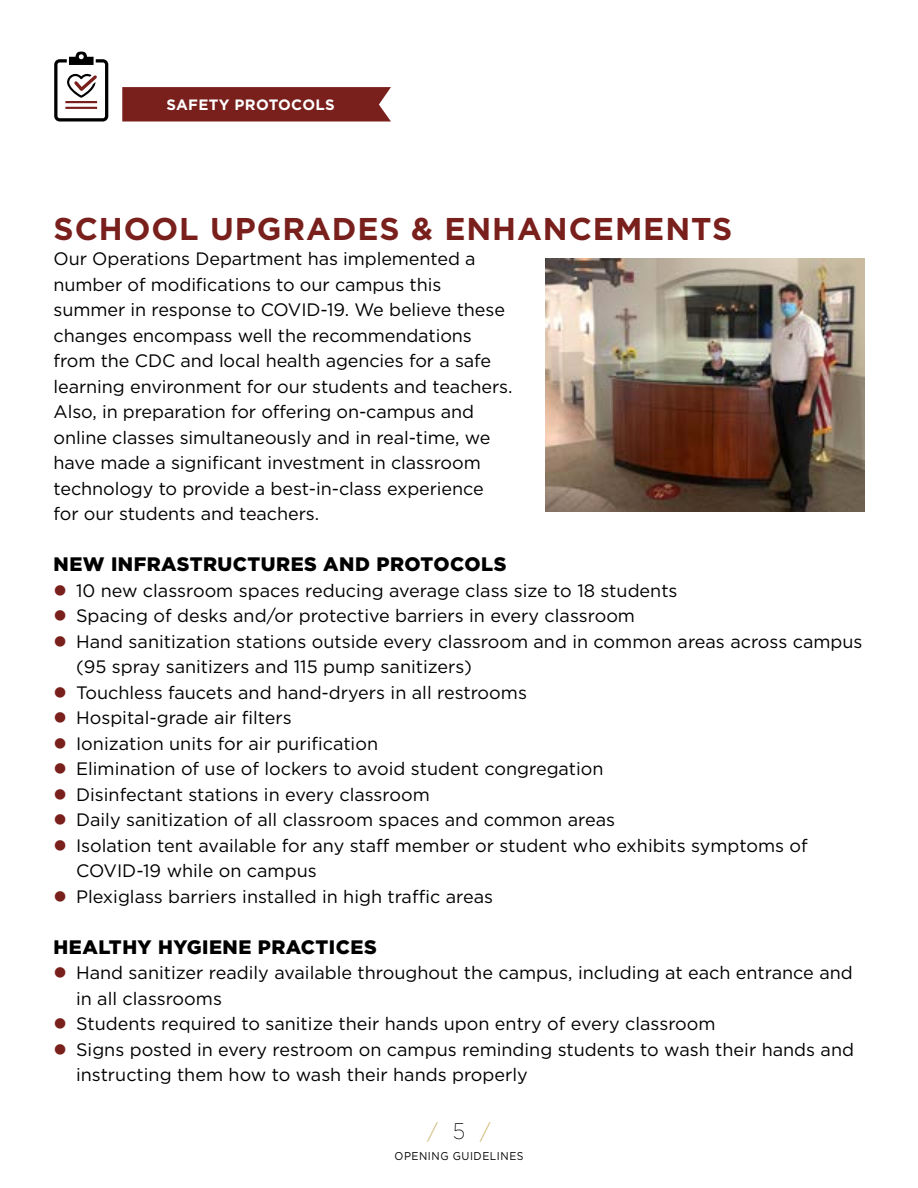
<style>
.page{position:relative;width:918px;height:1188px;background:#fff}
.page>*{position:absolute;margin:0;border:0;box-sizing:border-box;transform-origin:0 0}
.t1{font:700 31.5px "Gotham";letter-spacing:.03em;color:#79201d}
.t2{font:300 21px "Gotham";color:#ceb770}
.t3{font:900 19.5px "Gotham";letter-spacing:.025em;color:#000}
.t4{font:18px/25.5px "Gotham";color:#000}
.t5{font:700 15px "Gotham";letter-spacing:.02em;color:#fff}
.t6{font:11.4px "Gotham";letter-spacing:.05em;color:#000;scale:.93 1}
.s1{color:#79201d}
.s2{font-weight:200;font-size:22.65px;color:#000}
</style>
<div class="page">
<img style="left:546px;top:258px;width:318px;height:254px">
<svg style="left:54px;top:52px;width:54px;height:70px"></svg>
<div style="left:122px;top:87px;width:269px;height:34px;background:#79201d"></div>
<p class="t5" style="left:166px;top:95px;width:170px">SAFETY PROTOCOLS</p>
<h1 class="t1" style="left:54px;top:208px;width:680px">SCHOOL UPGRADES &amp; ENHANCEMENTS</h1>
<p class="t4" style="left:54px;top:246px;width:460px">Our Operations Department has implemented a number of modifications to our campus this summer in response to COVID-19. We believe these changes encompass well the recommendations from the CDC and local health agencies for a safe learning environment for our students and teachers.<br>Also, in preparation for offering on-campus and online classes simultaneously and in real-time, we have made a significant investment in classroom technology to provide a best-in-class experience for our students and teachers.</p>
<p class="t3" style="left:54px;top:551px;width:454px">NEW INFRASTRUCTURES AND PROTOCOLS</p>
<p class="t4" style="left:54px;top:577px;width:626px"><span class="s1">●</span> 10 new classroom spaces reducing average class size to 18 students</p>
<p class="t4" style="left:54px;top:603px;width:583px"><span class="s1">●</span> Spacing of desks and/or protective barriers in every classroom</p>
<p class="t4" style="left:76px;top:628px;width:788px;text-indent:-22px"><span class="s1">●</span> Hand sanitization stations outside every classroom and in common areas across campus (95 spray sanitizers and 115 pump sanitizers)</p>
<p class="t4" style="left:54px;top:679px;width:475px"><span class="s1">●</span> Touchless faucets and hand-dryers in all restrooms</p>
<p class="t4" style="left:54px;top:705px;width:240px"><span class="s1">●</span> Hospital-grade air filters</p>
<p class="t4" style="left:54px;top:730px;width:326px"><span class="s1">●</span> Ionization units for air purification</p>
<p class="t4" style="left:54px;top:756px;width:552px"><span class="s1">●</span> Elimination of use of lockers to avoid student congregation</p>
<p class="t4" style="left:54px;top:781px;width:378px"><span class="s1">●</span> Disinfectant stations in every classroom</p>
<p class="t4" style="left:54px;top:807px;width:563px"><span class="s1">●</span> Daily sanitization of all classroom spaces and common areas</p>
<p class="t4" style="left:76px;top:832px;width:733px;text-indent:-22px"><span class="s1">●</span> Isolation tent available for any staff member or student who exhibits symptoms of<br>COVID-19 while on campus</p>
<p class="t4" style="left:54px;top:883px;width:441px"><span class="s1">●</span> Plexiglass barriers installed in high traffic areas</p>
<p class="t3" style="left:54px;top:933px;width:325px">HEALTHY HYGIENE PRACTICES</p>
<p class="t4" style="left:76px;top:960px;width:778px;text-indent:-22px"><span class="s1">●</span> Hand sanitizer readily available throughout the campus, including at each entrance and in all classrooms</p>
<p class="t4" style="left:54px;top:1011px;width:664px"><span class="s1">●</span> Students required to sanitize their hands upon entry of every classroom</p>
<p class="t4" style="left:76px;top:1036px;width:780px;text-indent:-22px"><span class="s1">●</span> Signs posted in every restroom on campus reminding students to wash their hands and instructing them how to wash their hands properly</p>
<p class="t2" style="left:428px;top:1119px;width:65px">/ <span class="s2">5</span> /</p>
<p class="t6" style="left:395px;top:1149px;width:140px">OPENING GUIDELINES</p>
</div>
